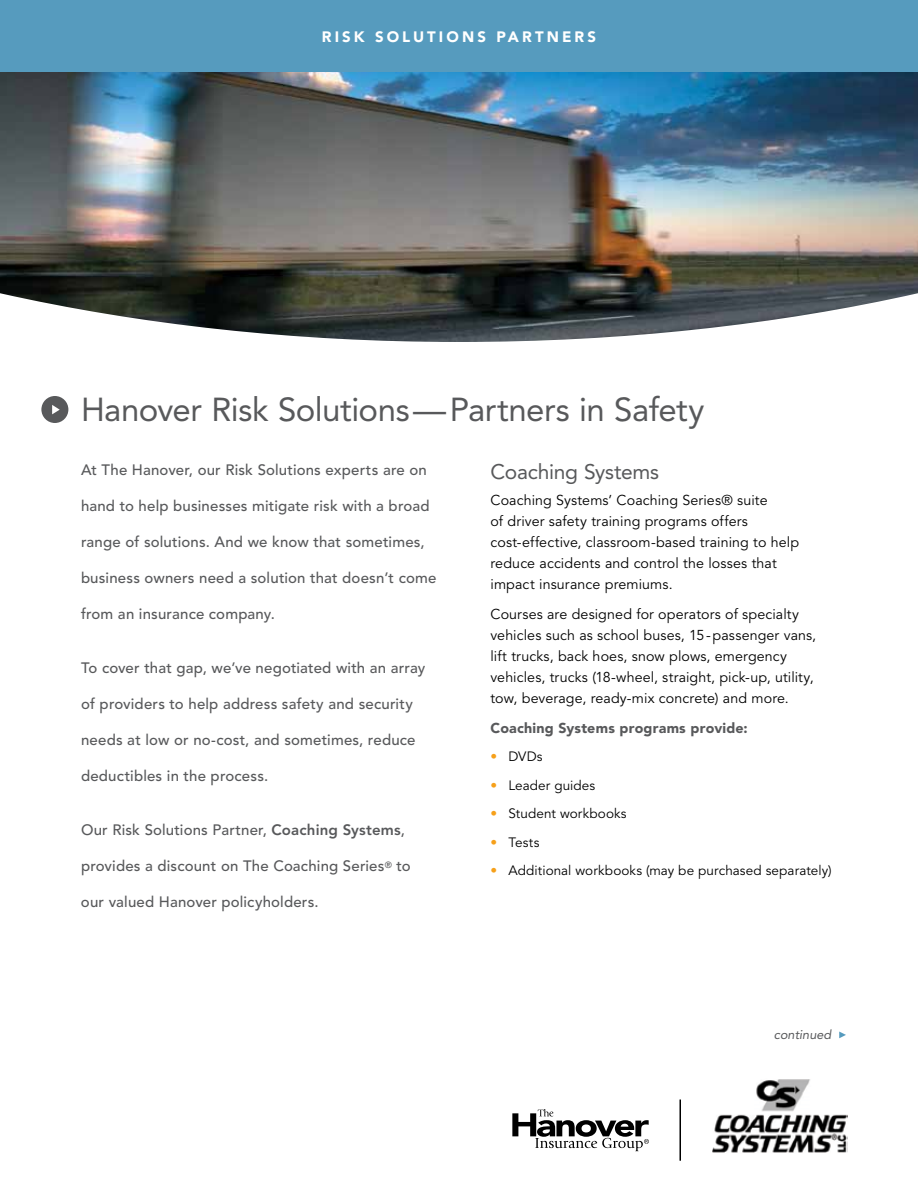
<style>
.page{position:relative;width:918px;height:1188px;background:#fff}
.page>*{position:absolute;margin:0;border:0;box-sizing:border-box;transform-origin:0 0}
.t1{font:33px "Avenir";letter-spacing:-.015em;color:#58595b}
.t2{font:21px "Avenir";letter-spacing:-.01em;color:#58595b}
.t3{font:500 15px "Avenir";letter-spacing:.01em;color:#58595b}
.t4{font:900 15px "Avenir";letter-spacing:.205em;color:#fff}
.t5{font:14.25px/21px "Avenir";letter-spacing:.01em;color:#000}
.t6{font:900 14.25px "Avenir";letter-spacing:.015em;color:#58595b}
.t7{font:13.5px "Avenir";letter-spacing:.005em;color:#000}
.t8{font:italic 12.75px "Avenir";color:#58595b}
.s1{font-weight:800}
.s2{color:#f6a01a}
</style>
<div class="page">
<div style="left:41px;top:396px;width:27px;height:27px;background:#58595b;border-radius:50%"></div>
<svg style="left:52px;top:405px;width:8px;height:9px"></svg>
<svg style="left:512px;top:1109px;width:137px;height:42px"></svg>
<hr style="left:680px;top:1100px;width:1px;height:61px;background:#000">
<svg style="left:839px;top:1032px;width:7px;height:6px"></svg>
<img style="left:713px;top:1079px;width:135px;height:74px">
<img style="left:0;top:72px;width:918px;height:270px">
<div style="left:0;top:0;width:918px;height:72px;background:#569bbe"></div>
<p class="t4" style="left:322px;top:27px;width:276px">RISK SOLUTIONS PARTNERS</p>
<h1 class="t1" style="left:81px;top:390px;width:625px">Hanover Risk Solutions—Partners in Safety</h1>
<p class="t3" style="left:81px;top:461px;width:347px">At The Hanover, our Risk Solutions experts are on</p>
<p class="t3" style="left:81px;top:497px;width:350px">hand to help businesses mitigate risk with a broad</p>
<p class="t3" style="left:81px;top:533px;width:345px">range of solutions. And we know that sometimes,</p>
<p class="t3" style="left:81px;top:569px;width:357px">business owners need a solution that doesn’t come</p>
<p class="t3" style="left:81px;top:605px;width:195px">from an insurance company.</p>
<p class="t3" style="left:81px;top:659px;width:346px">To cover that gap, we’ve negotiated with an array</p>
<p class="t3" style="left:81px;top:695px;width:333px">of providers to help address safety and security</p>
<p class="t3" style="left:81px;top:731px;width:336px">needs at low or no-cost, and sometimes, reduce</p>
<p class="t3" style="left:81px;top:767px;width:189px">deductibles in the process.</p>
<p class="t3" style="left:81px;top:821px;width:326px">Our Risk Solutions Partner, <span class="s1">Coaching Systems</span>,</p>
<p class="t3" style="left:81px;top:857px;width:331px">provides a discount on The Coaching Series<sup>®</sup> to</p>
<p class="t3" style="left:81px;top:893px;width:239px">our valued Hanover policyholders.</p>
<h2 class="t2" style="left:490px;top:460px;width:170px">Coaching Systems</h2>
<p class="t5" style="left:490px;top:490px;width:310px">Coaching Systems’ Coaching Series® suite<br>of driver safety training programs offers cost-effective, classroom-based training to help reduce accidents and control the losses that impact insurance premiums.</p>
<p class="t5" style="left:490px;top:604px;width:327px">Courses are designed for operators of specialty vehicles such as school buses, 15-passenger vans, lift trucks, back hoes, snow plows, emergency vehicles, trucks (18-wheel, straight, pick-up, utility, tow, beverage, ready-mix concrete) and more.</p>
<p class="t6" style="left:490px;top:719px;width:259px">Coaching Systems programs provide:</p>
<p class="t7" style="left:490px;top:749px;width:54px"><span class="s2">•</span> DVDs</p>
<p class="t7" style="left:490px;top:778px;width:106px"><span class="s2">•</span> Leader guides</p>
<p class="t7" style="left:490px;top:806px;width:138px"><span class="s2">•</span> Student workbooks</p>
<p class="t7" style="left:490px;top:835px;width:51px"><span class="s2">•</span> Tests</p>
<p class="t7" style="left:490px;top:863px;width:343px"><span class="s2">•</span> Additional workbooks (may be purchased separately)</p>
<p class="t8" style="left:774px;top:1027px;width:59px">continued</p>
</div>
